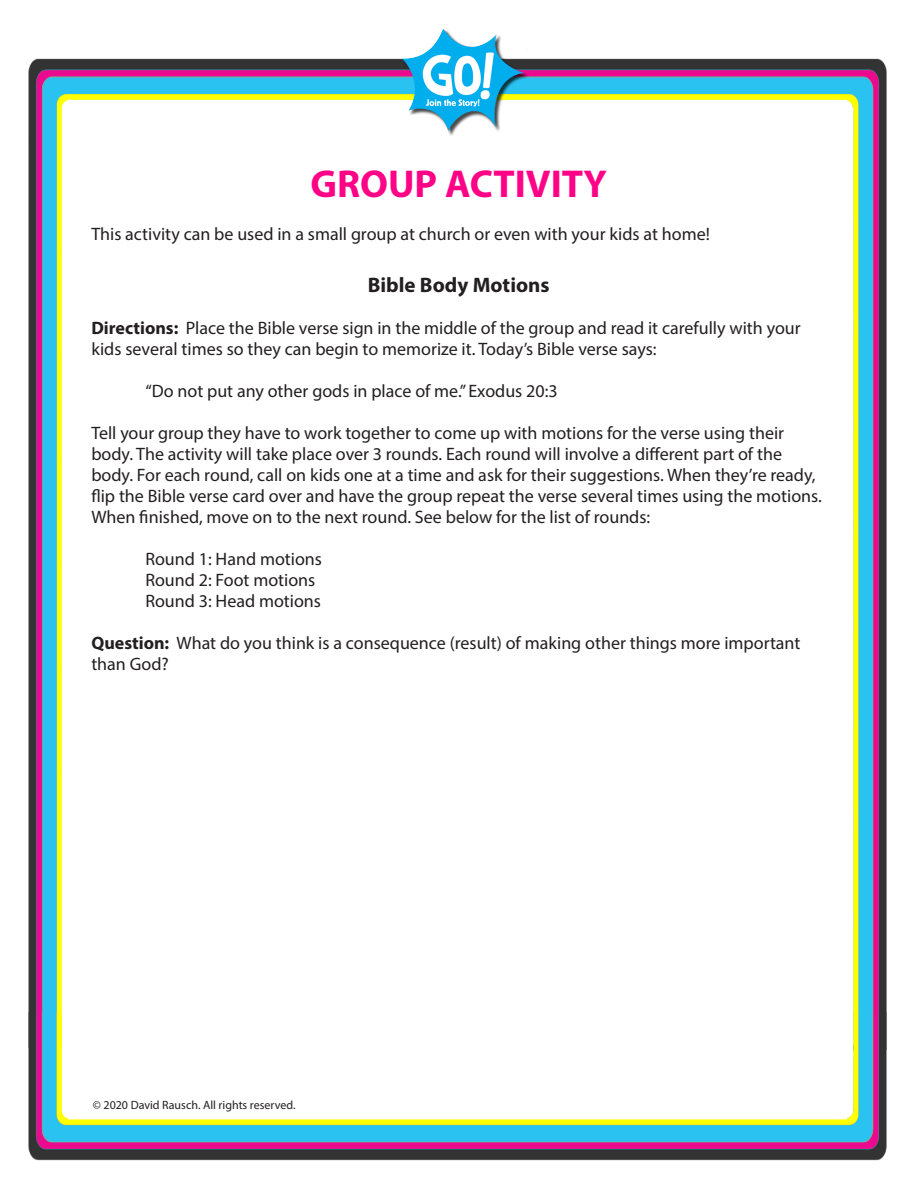
<style>
.page{position:relative;width:918px;height:1188px;background:#fff}
.page>*{position:absolute;margin:0;border:0;box-sizing:border-box;transform-origin:0 0}
.t1{font:700 39px "Myriad Pro";color:#ff0386}
.t2{font:700 21px "Myriad Pro";color:#231f20}
.t3{font:18px/21px "Myriad Pro";color:#231f20}
.t4{font:12px "Myriad Pro";color:#231f20}
.s1{font-weight:700}
</style>
<div class="page">
<img style="left:28px;top:29px;width:859px;height:1132px">
<p class="t1" style="left:310px;top:158px;width:298px">GROUP ACTIVITY</p>
<p class="t3" style="left:91px;top:223px;width:620px">This activity can be used in a small group at church or even with your kids at home!</p>
<p class="t2" style="left:368px;top:272px;width:183px">Bible Body Motions</p>
<p class="t3" style="left:91px;top:318px;width:711px"><span class="s1">Directions:</span> Place the Bible verse sign in the middle of the group and read it carefully with your kids several times so they can begin to memorize it. Today’s Bible verse says:</p>
<p class="t3" style="left:145px;top:381px;width:414px">“Do not put any other gods in place of me.” Exodus 20:3</p>
<p class="t3" style="left:91px;top:423px;width:732px">Tell your group they have to work together to come up with motions for the verse using their body. The activity will take place over 3 rounds. Each round will involve a different part of the body. For each round, call on kids one at a time and ask for their suggestions. When they’re ready, flip the Bible verse card over and have the group repeat the verse several times using the motions.<br>When finished, move on to the next round. See below for the list of rounds:</p>
<p class="t3" style="left:145px;top:549px;width:178px">Round 1: Hand motions</p>
<p class="t3" style="left:145px;top:570px;width:172px">Round 2: Foot motions</p>
<p class="t3" style="left:145px;top:591px;width:177px">Round 3: Head motions</p>
<p class="t3" style="left:91px;top:633px;width:711px"><span class="s1">Question:</span> What do you think is a consequence (result) of making other things more important than God?</p>
<p class="t4" style="left:93px;top:1098px;width:204px">© 2020 David Rausch. All rights reserved.</p>
</div>
